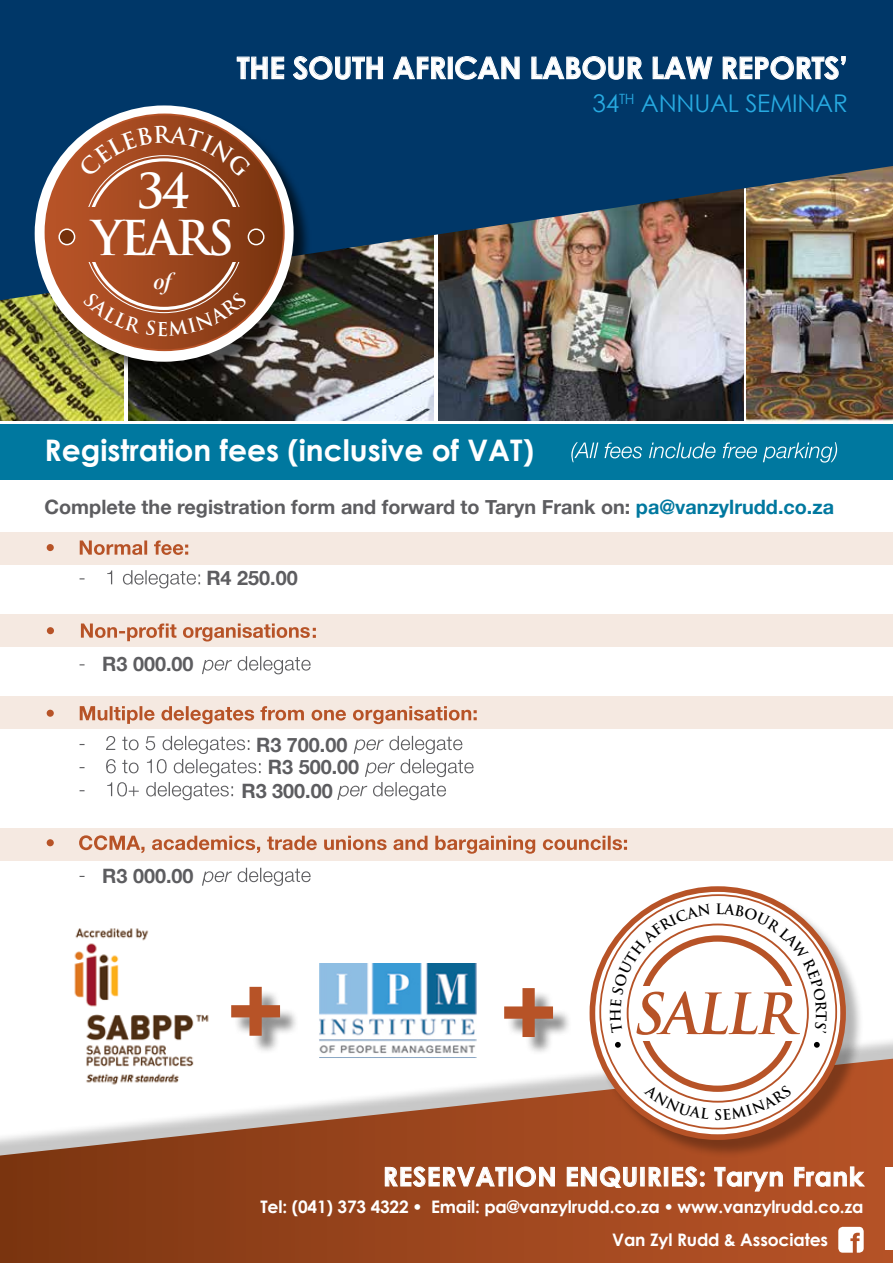
<style>
.page{position:relative;width:893px;height:1263px;background:#fff}
.page>*{position:absolute;margin:0;border:0;box-sizing:border-box;transform-origin:0 0}
.t1{font:italic 700 55.2px "Trajan Pro";color:#b75327}
.t2{font:700 46.8px/46.8px "Trajan Pro";letter-spacing:-.055em;color:#fff;text-align:center}
.t3{font:700 30.15px "Century Gothic";letter-spacing:-.01em;color:#fff}
.t4{font:700 29.7px "Century Gothic";color:#fff}
.t5{font:700 25.95px "Century Gothic";letter-spacing:.025em;color:#fff}
.t6{font:24.3px "Century Gothic";letter-spacing:-.01em;color:#27aae1}
.t7{font:23.55px "Warnock Pro Semibold It Disp";color:#fff}
.t8{font:700 19.8px/22.4px "Helvetica Neue";color:#5d5d60;text-align:center}
.t9{font:700 17.25px/33px "Century Gothic";letter-spacing:-.01em;color:#fff}
.s1{color:#00789f}
.s2{font-family:"Arial";font-weight:900}
</style>
<div class="page">
<img style="left:747px;top:300px;width:146px;height:125px">
<img style="left:438px;top:300px;width:305px;height:121px">
<img style="left:0;top:300px;width:123px;height:121px">
<img style="left:128px;top:300px;width:305px;height:121px">
<img style="left:0;top:0;width:893px;height:300px">
<div style="left:0;top:425px;width:893px;height:55px;background:#00789f"></div>
<div style="left:0;top:532px;width:893px;height:32px;background:#f3e5db"></div>
<div style="left:0;top:614px;width:893px;height:33px;background:#f3e5db"></div>
<div style="left:0;top:697px;width:893px;height:32px;background:#f3e5db"></div>
<div style="left:0;top:828px;width:893px;height:32px;background:#f3e5db"></div>
<svg style="left:47px;top:835px;width:580px;height:19px"></svg>
<svg style="left:80px;top:736px;width:394px;height:64px"></svg>
<svg style="left:47px;top:706px;width:430px;height:18px"></svg>
<svg style="left:80px;top:570px;width:120px;height:18px"></svg>
<svg style="left:47px;top:540px;width:141px;height:15px"></svg>
<svg style="left:80px;top:868px;width:231px;height:18px"></svg>
<svg style="left:571px;top:442px;width:266px;height:21px"></svg>
<svg style="left:237px;top:56px;width:47px;height:23px"></svg>
<svg style="left:293px;top:56px;width:90px;height:24px;background:#396389"></svg>
<svg style="left:393px;top:56px;width:54px;height:24px"></svg>
<div style="left:448px;top:57px;width:5px;height:22px;border:1px solid #fff"></div>
<svg style="left:455px;top:56px;width:65px;height:24px;background:#356087"></svg>
<svg style="left:531px;top:56px;width:112px;height:24px;background:#376288"></svg>
<svg style="left:652px;top:56px;width:61px;height:24px"></svg>
<svg style="left:722px;top:56px;width:124px;height:24px;background:#3a648a"></svg>
<div style="left:37px;top:108px;width:275px;height:272px;background:#000;opacity:.66"></div>
<div style="left:35px;top:105px;width:259px;height:257px;border:6px solid #fff;border-radius:50%"></div>
<svg style="left:45px;top:114px;width:239px;height:236px;background:#916046"></svg>
<div style="left:59px;top:229px;width:16px;height:16px;background:#75310b;border-radius:50%"></div>
<div style="left:58px;top:228px;width:17px;height:17px;border:2px solid #fff;border-radius:50%"></div>
<div style="left:248px;top:229px;width:16px;height:16px;background:#75310b;border-radius:50%"></div>
<div style="left:248px;top:228px;width:17px;height:17px;border:2px solid #fff;border-radius:50%"></div>
<div style="left:0;top:1029px;width:893px;height:234px;background:#000;opacity:.22"></div>
<svg style="left:0;top:1059px;width:893px;height:204px"></svg>
<img style="left:318px;top:964px;width:160px;height:96px">
<img style="left:67px;top:928px;width:149px;height:162px">
<div style="left:233px;top:989px;width:66px;height:65px;background:#000;opacity:.44"></div>
<svg style="left:231px;top:987px;width:49px;height:49px"></svg>
<div style="left:506px;top:990px;width:66px;height:66px;background:#000;opacity:.44"></div>
<svg style="left:504px;top:988px;width:49px;height:49px"></svg>
<svg style="left:385px;top:1166px;width:122px;height:21px;background:#b47456"></svg>
<div style="left:508px;top:1167px;width:5px;height:19px;border:1px solid #fff"></div>
<svg style="left:515px;top:1166px;width:40px;height:21px"></svg>
<svg style="left:566px;top:1166px;width:71px;height:22px;background:#bc7859"></svg>
<div style="left:640px;top:1167px;width:5px;height:19px;border:1px solid #fff"></div>
<svg style="left:648px;top:1166px;width:14px;height:21px"></svg>
<div style="left:664px;top:1167px;width:4px;height:19px;border:1px solid #fff"></div>
<svg style="left:672px;top:1166px;width:33px;height:21px"></svg>
<svg style="left:714px;top:1166px;width:69px;height:26px;background:#bd6e4b"></svg>
<svg style="left:794px;top:1166px;width:72px;height:21px;background:#c47957"></svg>
<div style="left:885px;top:1167px;width:8px;height:82px;background:#fff"></div>
<svg style="left:838px;top:1227px;width:26px;height:26px"></svg>
<div style="left:47px;top:627px;width:7px;height:7px;background:#b75327;border-radius:50%"></div>
<svg style="left:80px;top:656px;width:231px;height:18px"></svg>
<div style="left:592px;top:889px;width:272px;height:269px;background:#000;opacity:.3"></div>
<svg style="left:592px;top:889px;width:251px;height:248px"></svg>
<div style="left:590px;top:886px;width:256px;height:254px;border:6px solid #b75327;border-radius:50%"></div>
<svg style="left:615px;top:1042px;width:6px;height:6px"></svg>
<svg style="left:814px;top:1042px;width:6px;height:6px"></svg>
<svg style="left:81px;top:623px;width:235px;height:18px"></svg>
<svg style="left:78px;top:125px;width:174px;height:81px;background:#a35733"></svg>
<svg style="left:83px;top:262px;width:164px;height:74px;background:#a55632"></svg>
<svg style="left:610px;top:903px;width:217px;height:130px"></svg>
<svg style="left:638px;top:1041px;width:159px;height:79px"></svg>
<h3 class="t3" style="left:237px;top:49px;width:612px">THE SOUTH AFRICAN LABOUR LAW REPORTS’</h3>
<p class="t6" style="left:592px;top:88px;width:257px">34<sup>TH</sup> ANNUAL SEMINAR</p>
<h2 class="t2" style="left:92px;top:169px;width:144px">34<br>YEARS</h2>
<p class="t7" style="left:153px;top:267px;width:19px">of</p>
<h3 class="t4" style="left:45px;top:431px;width:491px">Registration fees (inclusive of VAT)</h3>
<p class="t8" style="left:45px;top:496px;width:791px">Complete the registration form and forward to Taryn Frank on: <span class="s1">pa@vanzylrudd.co.za</span></p>
<p class="t8" style="left:206px;top:566px;width:93px">R4 250.00</p>
<p class="t8" style="left:102px;top:653px;width:93px">R3 000.00</p>
<p class="t8" style="left:102px;top:864px;width:93px">R3 000.00</p>
<p class="t8" style="left:256px;top:733px;width:105px">R3 700.00<br>R3 500.00</p>
<p class="t8" style="left:241px;top:780px;width:93px">R3 300.00</p>
<h1 class="t1" style="left:631px;top:979px;width:165px">SALLR</h1>
<h3 class="t5" style="left:383px;top:1160px;width:482px">RESERVATION ENQUIRIES: Taryn Frank</h3>
<p class="t9" style="left:612px;top:1190px;width:253px;text-indent:-352px">Tel: (041) 373 4322 <span class="s2">•</span> Email: pa@vanzylrudd.co.za <span class="s2">•</span> www.vanzylrudd.co.za<br>Van Zyl Rudd &amp; Associates</p>
</div>
